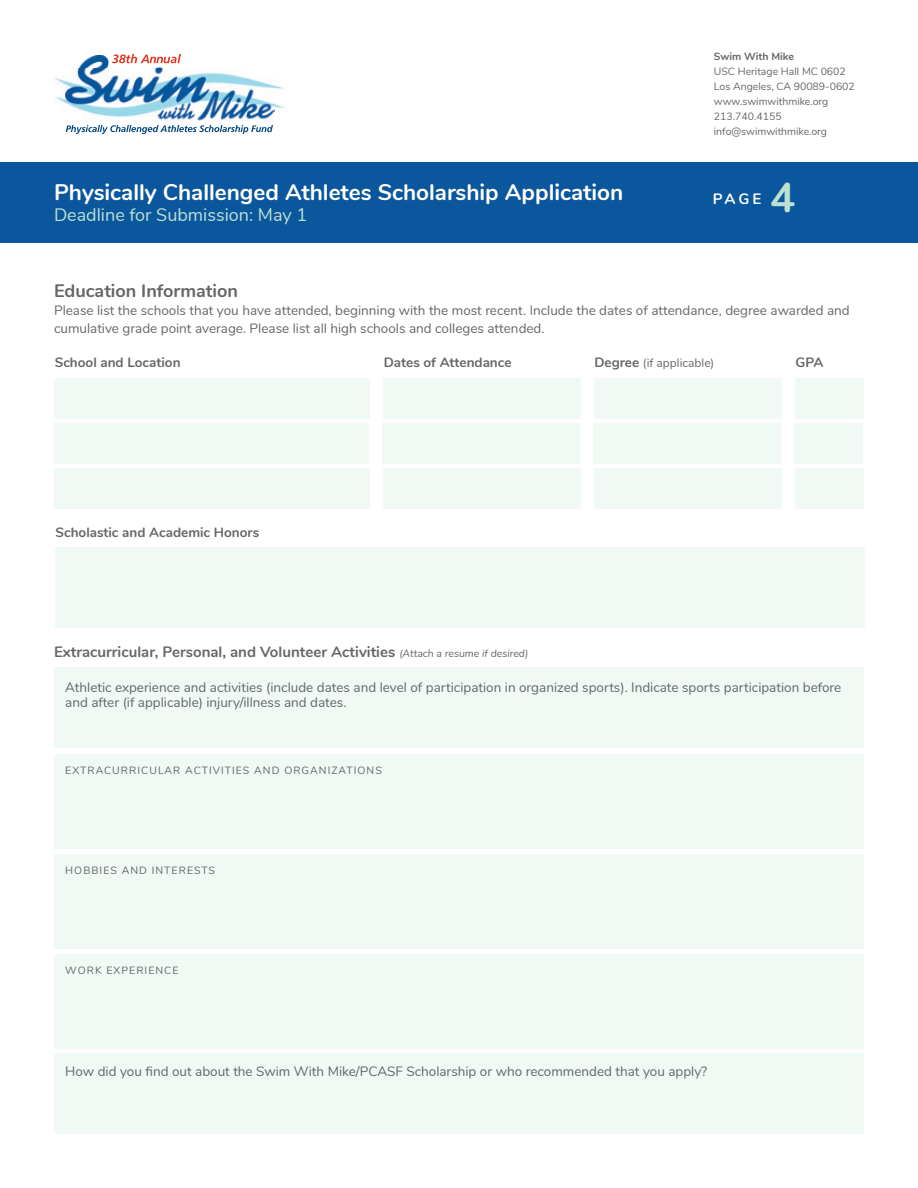
<style>
.page{position:relative;width:918px;height:1188px;background:#fff}
.page>*{position:absolute;margin:0;border:0;box-sizing:border-box;transform-origin:0 0}
.t1{font:700 42px "Nunito";color:#bde1d1}
.t2{font:700 22.5px "Nunito";color:#fff}
.t3{font:18px "Nunito";color:#bde1d1}
.t4{font:700 18px "Nunito";color:#656666}
.t5{font:700 15px "Nunito";color:#656666}
.t6{font:700 15px "Nunito";color:#fff}
.t7{font:13.5px/18px "Nunito";color:#656666}
.t8{font:700 13.5px "Nunito";color:#656666}
.t9{font:12px "Nunito";color:#656666}
.t10{font:10.5px/15px "Nunito";color:#656666}
.t11{font:10.5px "Nunito";letter-spacing:.1em;color:#656666}
.s1{font-weight:700}
.s2{font-weight:700;font-size:13.5px}
.s3{font-weight:400;font-style:italic;font-size:10.5px}
</style>
<div class="page">
<div style="left:54px;top:378px;width:316px;height:40px;background:#f0f9f4"></div>
<div style="left:55px;top:547px;width:810px;height:81px;background:#f0f9f4"></div>
<div style="left:54px;top:667px;width:810px;height:81px;background:#f0f9f4"></div>
<div style="left:53px;top:423px;width:316px;height:41px;background:#f0f9f4"></div>
<div style="left:54px;top:468px;width:316px;height:40px;background:#f0f9f4"></div>
<div style="left:383px;top:378px;width:198px;height:40px;background:#f0f9f4"></div>
<div style="left:383px;top:423px;width:197px;height:41px;background:#f0f9f4"></div>
<div style="left:383px;top:468px;width:198px;height:40px;background:#f0f9f4"></div>
<div style="left:594px;top:378px;width:188px;height:40px;background:#f0f9f4"></div>
<div style="left:593px;top:423px;width:188px;height:41px;background:#f0f9f4"></div>
<div style="left:594px;top:468px;width:188px;height:40px;background:#f0f9f4"></div>
<div style="left:795px;top:378px;width:69px;height:40px;background:#f0f9f4"></div>
<div style="left:794px;top:423px;width:69px;height:41px;background:#f0f9f4"></div>
<div style="left:795px;top:468px;width:69px;height:40px;background:#f0f9f4"></div>
<div style="left:0;top:163px;width:918px;height:80px;background:#0b579d"></div>
<img style="left:54px;top:77px;width:231px;height:31px">
<img style="left:65px;top:56px;width:210px;height:65px">
<svg style="left:112px;top:54px;width:69px;height:9px"></svg>
<svg style="left:66px;top:125px;width:207px;height:9px"></svg>
<div style="left:54px;top:754px;width:810px;height:94px;background:#f0f9f4"></div>
<div style="left:54px;top:854px;width:810px;height:95px;background:#f0f9f4"></div>
<div style="left:54px;top:954px;width:810px;height:94px;background:#f0f9f4"></div>
<div style="left:54px;top:1053px;width:810px;height:81px;background:#f0f9f4"></div>
<p class="t2" style="left:54px;top:175px;width:571px">Physically Challenged Athletes Scholarship Application</p>
<p class="t3" style="left:54px;top:202px;width:255px">Deadline for Submission: May 1</p>
<p class="t10" style="left:714px;top:49px;width:143px"><span class="s1">Swim With Mike<br></span>USC Heritage Hall MC 0602<br>Los Angeles, CA 90089-0602</p>
<p class="t10" style="left:714px;top:94px;width:116px">www.swimwithmike.org<br>213.740.4155 info@swimwithmike.org</p>
<p class="t6" style="left:713px;top:188px;width:50px">PAGE</p>
<p class="t1" style="left:770px;top:166px;width:27px">4</p>
<p class="t4" style="left:54px;top:278px;width:186px">Education Information</p>
<p class="t7" style="left:54px;top:301px;width:797px">Please list the schools that you have attended, beginning with the most recent. Include the dates of attendance, degree awarded and cumulative grade point average. Please list all high schools and colleges attended.</p>
<p class="t8" style="left:55px;top:353px;width:127px">School and Location</p>
<p class="t8" style="left:56px;top:522px;width:205px">Scholastic and Academic Honors</p>
<p class="t8" style="left:384px;top:353px;width:129px">Dates of Attendance</p>
<p class="t9" style="left:594px;top:354px;width:121px"><span class="s2">Degree</span> (if applicable)</p>
<p class="t8" style="left:796px;top:353px;width:29px">GPA</p>
<p class="t5" style="left:54px;top:640px;width:476px">Extracurricular, Personal, and Volunteer Activities <span class="s3">(Attach a resume if desired)</span></p>
<p class="t7" style="left:65px;top:679px;width:778px;line-height:15px">Athletic experience and activities (include dates and level of participation in organized sports). Indicate sports participation before and after (if applicable) injury/illness and dates.</p>
<p class="t11" style="left:65px;top:763px;width:318px">EXTRACURRICULAR ACTIVITIES AND ORGANIZATIONS</p>
<p class="t11" style="left:65px;top:863px;width:151px">HOBBIES AND INTERESTS</p>
<p class="t11" style="left:65px;top:963px;width:115px">WORK EXPERIENCE</p>
<p class="t7" style="left:65px;top:1062px;width:643px">How did you find out about the Swim With Mike/PCASF Scholarship or who recommended that you apply?</p>
</div>
